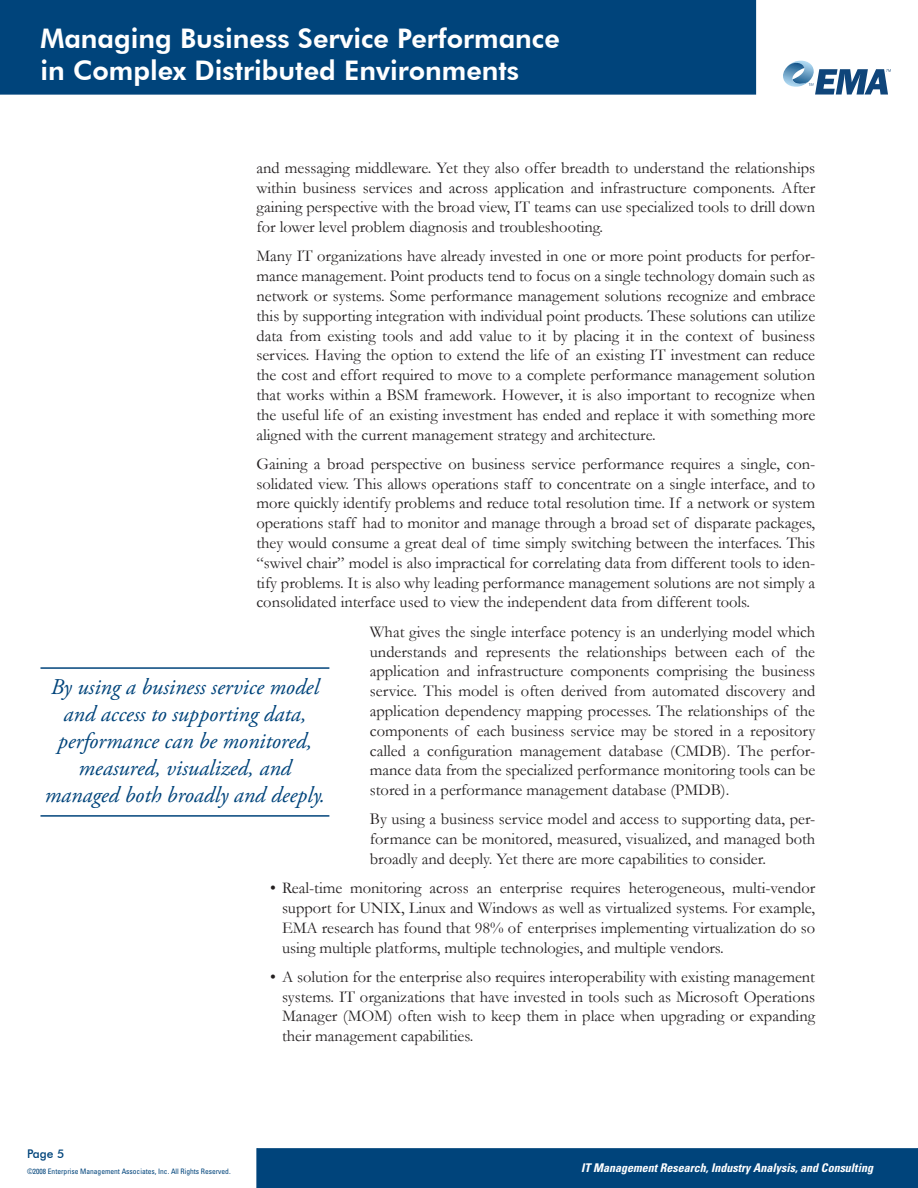
<style>
.page{position:relative;width:918px;height:1188px;background:#fff}
.page>*{position:absolute;margin:0;border:0;box-sizing:border-box;transform-origin:0 0}
.t1{font:800 27px/32.4px "Futura BT";color:#fff}
.Pull_Quote{font:italic 22.5px/27px "Adobe Garamond Pro";color:#00447b;text-align:center}
.Bullet_1{font:16.5px/19.8px "Garamond";color:#231f20;text-align:justify}
.t2{font:italic 700 condensed 12px "Univers";color:#fff}
.t3{font:500 12px "Futura BT";color:#00447b}
.t4{font:condensed 7.5px "Univers";color:#00447b}
</style>
<div class="page">
<div style="left:0;top:0;width:756px;height:94px;background:#00447b"></div>
<svg style="left:783px;top:61px;width:108px;height:34px"></svg>
<div style="left:257px;top:1149px;width:661px;height:39px;background:#00447b"></div>
<div style="left:256px;top:1148px;width:662px;height:40px;border:1px solid #00447b"></div>
<hr style="left:40px;top:667px;width:289px;height:2px;background:#00447b">
<hr style="left:40px;top:815px;width:289px;height:2px;background:#00447b">
<h1 class="t1" style="left:40px;top:21px;width:521px">Managing Business Service Performance in Complex Distributed Environments</h1>
<p class="Bullet_1" style="left:256px;top:157px;width:560px">and messaging middleware. Yet they also offer breadth to understand the relationships within business services and across application and infrastructure components. After gaining perspective with the broad view, IT teams can use specialized tools to drill down for lower level problem diagnosis and troubleshooting.</p>
<p class="Bullet_1" style="left:256px;top:246px;width:560px">Many IT organizations have already invested in one or more point products for perfor&shy;mance management. Point products tend to focus on a single technology domain such as network or systems. Some performance management solutions recognize and embrace this by supporting integration with individual point products. These solutions can utilize data from existing tools and add value to it by placing it in the context of business services. Having the option to extend the life of an existing IT investment can reduce the cost and effort required to move to a complete performance management solution that works within a BSM framework. However, it is also important to recognize when the useful life of an existing investment has ended and replace it with something more aligned with the current management strategy and architecture.</p>
<p class="Bullet_1" style="left:256px;top:453px;width:560px">Gaining a broad perspective on business service performance requires a single, con&shy;solidated view. This allows operations staff to concentrate on a single interface, and to more quickly identify problems and reduce total resolution time. If a network or system operations staff had to monitor and manage through a broad set of disparate packages, they would consume a great deal of time simply switching between the interfaces. This “swivel chair” model is also impractical for correlating data from different tools to iden&shy;tify problems. It is also why leading performance management solutions are not simply a consolidated interface used to view the independent data from different tools.</p>
<p class="Bullet_1" style="left:370px;top:621px;width:447px">What gives the single interface potency is an underlying model which understands and represents the relationships between each of the application and infrastructure components comprising the business service. This model is often derived from automated discovery and application dependency mapping processes. The relationships of the components of each business service may be stored in a repository called a configuration management database (CMDB). The perfor&shy;mance data from the specialized performance monitoring tools can be stored in a performance management database (PMDB).</p>
<p class="Bullet_1" style="left:370px;top:809px;width:447px">By using a business service model and access to supporting data, per&shy;formance can be monitored, measured, visualized, and managed both broadly and deeply. Yet there are more capabilities to consider.</p>
<p class="Bullet_1" style="left:282px;top:878px;width:535px;text-indent:-12px">• Real-time monitoring across an enterprise requires heterogeneous, multi-vendor support for UNIX, Linux and Windows as well as virtualized systems. For example, EMA research has found that 98% of enterprises implementing virtualization do so using multiple platforms, multiple technologies, and multiple vendors.</p>
<p class="Bullet_1" style="left:282px;top:966px;width:535px;text-indent:-12px">• A solution for the enterprise also requires interoperability with existing management systems. IT organizations that have invested in tools such as Microsoft Operations Manager (MOM) often wish to keep them in place when upgrading or expanding their management capabilities.</p>
<p class="Pull_Quote" style="left:45px;top:674px;width:282px">By using a business service model and access to supporting data, performance can be monitored, measured, visualized, and managed both broadly and deeply.</p>
<p class="t3" style="left:27px;top:1147px;width:28px">Page</p>
<p class="t4" style="left:27px;top:1167px;width:205px">©2008 Enterprise Management Associates, Inc. All Rights Reserved.</p>
<p class="t2" style="left:581px;top:1160px;width:293px">IT Management Research, Industry Analysis, and Consulting</p>
</div>
